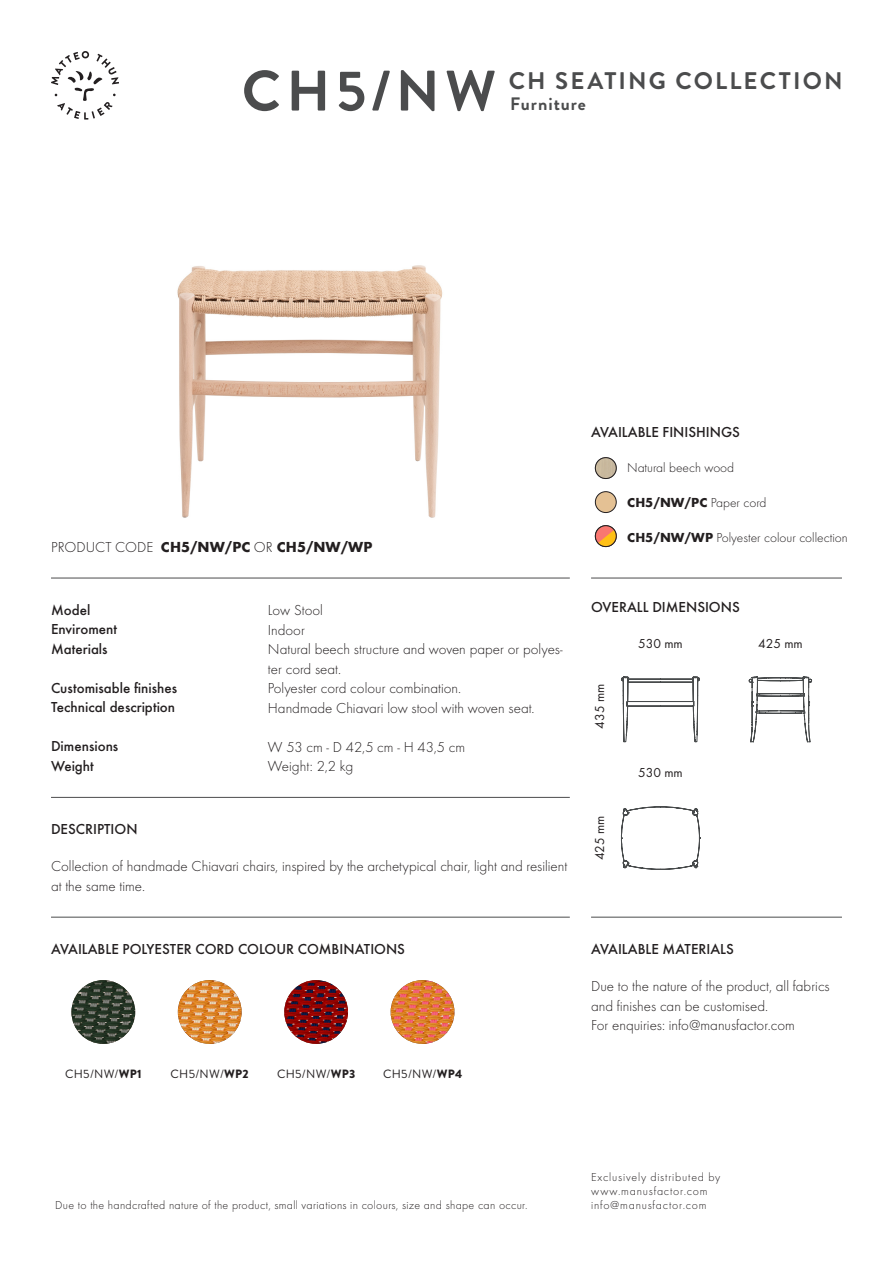
<style>
.page{position:relative;width:893px;height:1263px;background:#fff}
.page>*{position:absolute;margin:0;border:0;box-sizing:border-box;transform-origin:0 0}
.title_sessola{font:700 57px "Brandon Grotesque";color:#4b4c4d}
.t1{font:700 24px "Brandon Grotesque";letter-spacing:.09em;color:#4b4c4d}
.t2{font:700 18px "Brandon Grotesque";letter-spacing:.05em;color:#4b4c4d}
.t3{font:15px/19.5px "Futura TOT Ligh";color:#231f20}
.t4{font:500 15px "Futura TOT";color:#231f20}
.t5{font:15px "Futura T Bold";color:#231f20}
.t6{font:13.5px "Futura TOT Ligh";color:#231f20}
.t7{font:13.5px "Futura TOT";color:#231f20}
.t8{font:13.5px "Futura T Bold";color:#231f20}
.t9{font:12px "Futura TOT Ligh";letter-spacing:.025em;color:#231f20}
.t10{font:12px/13.5px "Futura TOT Ligh";letter-spacing:.065em;color:#231f20}
.t11{font:12px "Brandon Grotesque";letter-spacing:.025em;color:#231f20}
.s1{font-family:"Futura TOT Ligh"}
.s2{font-family:"Futura T Bold"}
.s3{font-weight:900}
</style>
<div class="page">
<svg style="left:51px;top:51px;width:68px;height:68px"></svg>
<hr style="left:591px;top:578px;width:251px;height:1px;background:#4b4c4d">
<hr style="left:51px;top:797px;width:519px;height:1px;background:#4b4c4d">
<hr style="left:591px;top:917px;width:251px;height:1px;background:#4b4c4d">
<hr style="left:51px;top:578px;width:519px;height:1px;background:#4b4c4d">
<svg style="left:621px;top:806px;width:79px;height:64px"></svg>
<svg style="left:621px;top:676px;width:79px;height:67px"></svg>
<svg style="left:748px;top:676px;width:64px;height:67px"></svg>
<img style="left:177px;top:265px;width:266px;height:253px">
<hr style="left:51px;top:917px;width:519px;height:1px;background:#4b4c4d">
<img style="left:71px;top:980px;width:64px;height:64px;border-radius:32px">
<img style="left:391px;top:980px;width:63px;height:64px;border-radius:32px">
<img style="left:178px;top:980px;width:64px;height:64px;border-radius:32px">
<img style="left:284px;top:980px;width:64px;height:64px;border-radius:32px">
<img style="left:595px;top:458px;width:21px;height:20px;border-radius:10px">
<div style="left:595px;top:457px;width:21px;height:22px;border:1px solid #231f20;border-radius:50%"></div>
<div style="left:595px;top:492px;width:21px;height:20px;background:#e4c194;border-radius:50%"></div>
<div style="left:595px;top:491px;width:21px;height:22px;border:1px solid #231f20;border-radius:50%"></div>
<svg style="left:595px;top:526px;width:21px;height:21px"></svg>
<svg style="left:598px;top:530px;width:19px;height:18px"></svg>
<div style="left:595px;top:525px;width:21px;height:22px;border:1px solid #231f20;border-radius:50%"></div>
<p class="title_sessola" style="left:242px;top:51px;width:256px">CH5/NW</p>
<h2 class="t1" style="left:509px;top:64px;width:336px">CH SEATING COLLECTION</h2>
<p class="t2" style="left:510px;top:91px;width:77px">Furniture</p>
<p class="t5" style="left:51px;top:538px;width:323px"><span class="s1">PRODUCT CODE</span> CH5/NW/PC <span class="s1">OR</span> CH5/NW/WP</p>
<p class="t4" style="left:591px;top:423px;width:150px">AVAILABLE FINISHINGS</p>
<p class="t6" style="left:627px;top:460px;width:109px">Natural beech wood</p>
<p class="t8" style="left:627px;top:495px;width:141px">CH5/NW/PC <span class="s1">Paper cord</span></p>
<p class="t6" style="left:627px;top:530px;width:222px"><span class="s2">CH5/NW/WP</span> Polyester colour collection</p>
<p class="t4" style="left:51px;top:601px;width:41px">Model</p>
<p class="t4" style="left:51px;top:620px;width:68px">Enviroment</p>
<p class="t4" style="left:51px;top:640px;width:58px">Materials</p>
<p class="t4" style="left:51px;top:679px;width:128px">Customisable finishes</p>
<p class="t4" style="left:51px;top:698px;width:126px">Technical description</p>
<p class="t4" style="left:51px;top:737px;width:69px">Dimensions</p>
<p class="t4" style="left:51px;top:757px;width:44px">Weight</p>
<p class="t3" style="left:268px;top:600px;width:57px">Low Stool</p>
<p class="t3" style="left:268px;top:620px;width:39px">Indoor</p>
<p class="t3" style="left:268px;top:639px;width:296px">Natural beech structure and woven paper or polyes&shy;ter cord seat.</p>
<p class="t3" style="left:268px;top:678px;width:195px">Polyester cord colour combination.</p>
<p class="t3" style="left:268px;top:698px;width:268px">Handmade Chiavari low stool with woven seat.</p>
<p class="t3" style="left:268px;top:737px;width:199px">W 53 cm - D 42,5 cm - H 43,5 cm</p>
<p class="t3" style="left:268px;top:756px;width:87px">Weight: 2,2 kg</p>
<p class="t4" style="left:51px;top:820px;width:88px">DESCRIPTION</p>
<p class="t3" style="left:51px;top:857px;width:518px">Collection of handmade Chiavari chairs, inspired by the archetypical chair, light and resilient at the same time.</p>
<p class="t4" style="left:51px;top:940px;width:355px">AVAILABLE POLYESTER CORD COLOUR COMBINATIONS</p>
<p class="t11" style="left:65px;top:1065px;width:78px">CH5/NW/<span class="s3">WP1</span></p>
<p class="t11" style="left:171px;top:1065px;width:80px">CH5/NW/<span class="s3">WP2</span></p>
<p class="t11" style="left:277px;top:1065px;width:80px">CH5/NW/<span class="s3">WP3</span></p>
<p class="t11" style="left:383px;top:1065px;width:81px">CH5/NW/<span class="s3">WP4</span></p>
<p class="t4" style="left:591px;top:598px;width:150px">OVERALL DIMENSIONS</p>
<p class="t7" style="left:592px;top:729px;width:46px;rotate:-90deg">435 mm</p>
<p class="t7" style="left:592px;top:860px;width:46px;rotate:-90deg">425 mm</p>
<p class="t7" style="left:638px;top:635px;width:46px">530 mm</p>
<p class="t7" style="left:638px;top:765px;width:46px">530 mm</p>
<p class="t7" style="left:758px;top:635px;width:46px">425 mm</p>
<p class="t4" style="left:591px;top:940px;width:144px">AVAILABLE MATERIALS</p>
<p class="t3" style="left:591px;top:976px;width:240px">Due to the nature of the product, all fabrics and finishes can be customised.</p>
<p class="t3" style="left:591px;top:1015px;width:205px">For enquiries: info@manusfactor.com</p>
<p class="t10" style="left:591px;top:1170px;width:131px">Exclusively distributed by www.manusfactor.com</p>
<p class="t9" style="left:55px;top:1198px;width:474px">Due to the handcrafted nature of the product, small variations in colours, size and shape can occur.</p>
<p class="t10" style="left:591px;top:1198px;width:117px">info@manusfactor.com</p>
</div>
